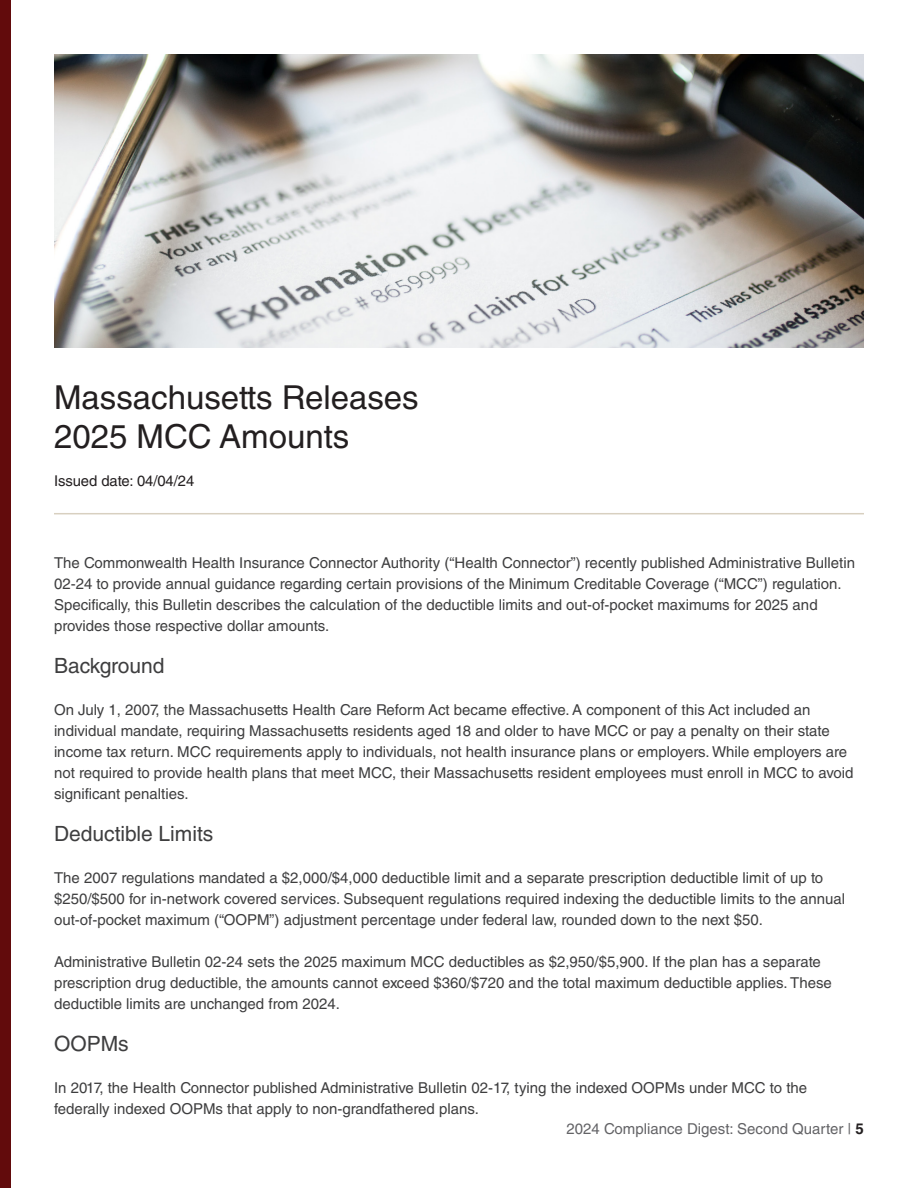
<style>
.page{position:relative;width:918px;height:1188px;background:#fff}
.page>*{position:absolute;margin:0;border:0;box-sizing:border-box;transform-origin:0 0}
.t1{font:33px/39px "Helvetica LT Std";color:#231f20}
.t2{font:21px "Helvetica LT Std";color:#3e3e3f}
.t3{font:15px/21px "Helvetica LT Std";color:#3e3e3f}
.t4{font:15px "Helvetica LT Std";color:#636366}
.t5{font:14.85px "Helvetica LT Std";letter-spacing:-.005em;color:#231f20}
.s1{font-weight:700;color:#231f20}
</style>
<div class="page">
<div style="left:0;top:0;width:11px;height:1188px;background:#620b0c"></div>
<img style="left:54px;top:54px;width:810px;height:294px">
<hr style="left:54px;top:513px;width:810px;height:1px;background:#d8d0c0">
<p class="t1" style="left:54px;top:378px;width:366px">Massachusetts Releases<br>2025 MCC Amounts</p>
<p class="t5" style="left:54px;top:472px;width:142px">Issued date: 04/04/24</p>
<p class="t3" style="left:54px;top:552px;width:803px">The Commonwealth Health Insurance Connector Authority (“Health Connector”) recently published Administrative Bulletin 02-24 to provide annual guidance regarding certain provisions of the Minimum Creditable Coverage (“MCC”) regulation.<br>Specifically, this Bulletin describes the calculation of the deductible limits and out-of-pocket maximums for 2025 and provides those respective dollar amounts.</p>
<p class="t2" style="left:54px;top:653px;width:112px">Background</p>
<p class="t3" style="left:54px;top:699px;width:801px">On July 1, 2007, the Massachusetts Health Care Reform Act became effective. A component of this Act included an individual mandate, requiring Massachusetts residents aged 18 and older to have MCC or pay a penalty on their state income tax return. MCC requirements apply to individuals, not health insurance plans or employers. While employers are not required to provide health plans that meet MCC, their Massachusetts resident employees must enroll in MCC to avoid significant penalties.</p>
<p class="t2" style="left:54px;top:821px;width:161px">Deductible Limits</p>
<p class="t3" style="left:54px;top:867px;width:793px">The 2007 regulations mandated a $2,000/$4,000 deductible limit and a separate prescription deductible limit of up to $250/$500 for in-network covered services. Subsequent regulations required indexing the deductible limits to the annual out-of-pocket maximum (“OOPM”) adjustment percentage under federal law, rounded down to the next $50.</p>
<p class="t3" style="left:54px;top:951px;width:779px">Administrative Bulletin 02-24 sets the 2025 maximum MCC deductibles as $2,950/$5,900. If the plan has a separate prescription drug deductible, the amounts cannot exceed $360/$720 and the total maximum deductible applies. These deductible limits are unchanged from 2024.</p>
<p class="t2" style="left:54px;top:1031px;width:76px">OOPMs</p>
<p class="t3" style="left:54px;top:1077px;width:755px">In 2017, the Health Connector published Administrative Bulletin 02-17, tying the indexed OOPMs under MCC to the federally indexed OOPMs that apply to non-grandfathered plans.</p>
<p class="t4" style="left:566px;top:1120px;width:299px">2024 Compliance Digest: Second Quarter | <span class="s1">5</span></p>
</div>
